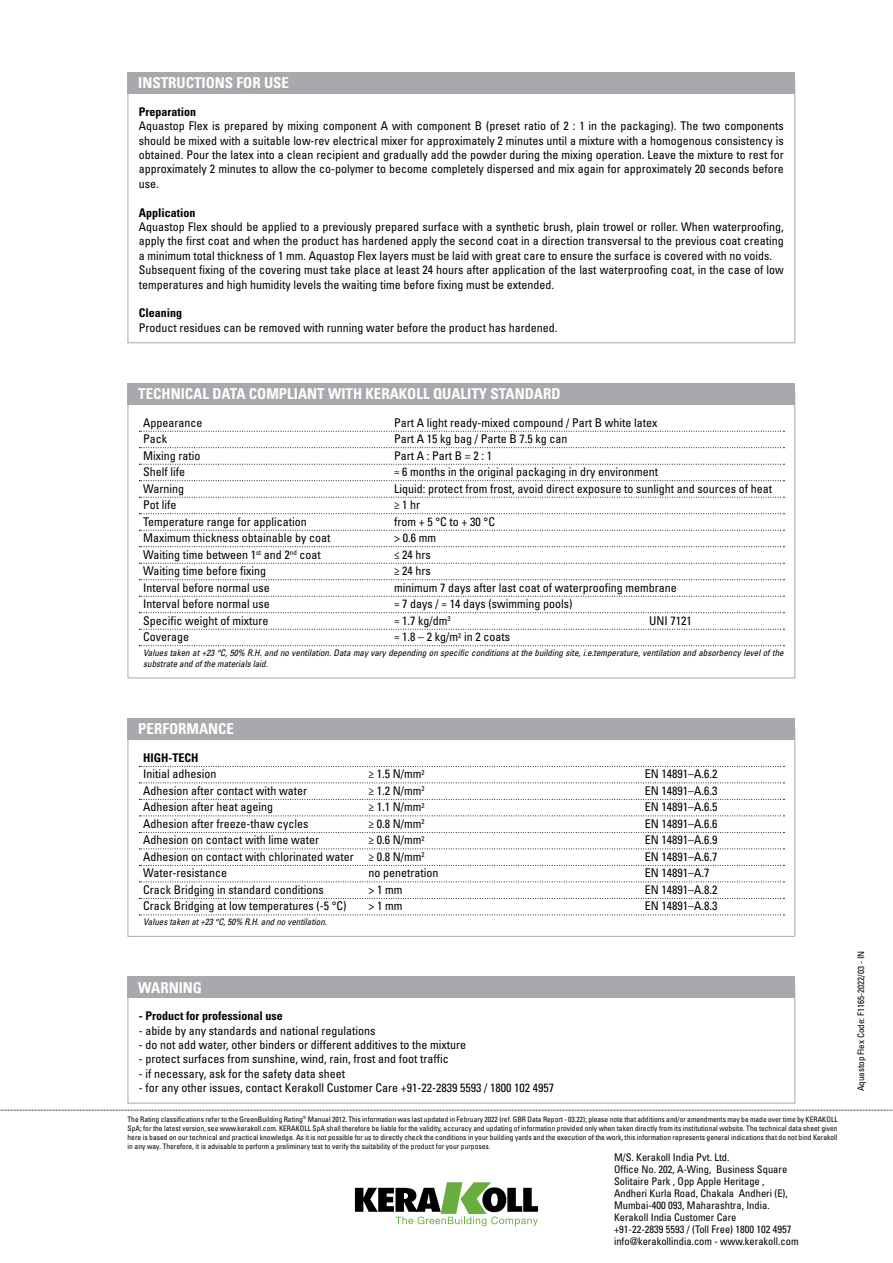
<style>
.page{position:relative;width:893px;height:1263px;background:#fff}
.page>*{position:absolute;margin:0;border:0;box-sizing:border-box;transform-origin:0 0}
.t1{font:700 condensed 15px "Univers LT Std";color:#fff}
.t2{font:condensed 12px/14.4px "Univers LT Std";color:#000;text-align:justify}
.t3{font:700 condensed 12px "Univers LT Std";color:#000}
.t4{font:condensed 10.5px/12px "Univers LT Std";color:#000}
.t5{font:italic condensed 9px/10.8px "Univers LT Std";color:#000}
.t6{font:condensed 9px "Univers LT Std";color:#000}
.t7{font:condensed 7.5px/9px "Univers LT Std";color:#000;text-align:justify}
</style>
<div class="page">
<svg style="left:0;top:1110px;width:893px;height:1px"></svg>
<svg style="left:355px;top:1182px;width:183px;height:44px"></svg>
<svg style="left:139px;top:431px;width:645px;height:1px"></svg>
<svg style="left:139px;top:447px;width:645px;height:1px"></svg>
<svg style="left:139px;top:464px;width:645px;height:1px"></svg>
<svg style="left:139px;top:480px;width:645px;height:1px"></svg>
<svg style="left:139px;top:497px;width:645px;height:1px"></svg>
<svg style="left:139px;top:513px;width:645px;height:1px"></svg>
<svg style="left:139px;top:530px;width:645px;height:1px"></svg>
<svg style="left:139px;top:546px;width:645px;height:1px"></svg>
<svg style="left:139px;top:563px;width:645px;height:1px"></svg>
<svg style="left:139px;top:579px;width:645px;height:1px"></svg>
<svg style="left:139px;top:596px;width:645px;height:1px"></svg>
<svg style="left:139px;top:612px;width:645px;height:1px"></svg>
<svg style="left:139px;top:629px;width:645px;height:1px"></svg>
<svg style="left:139px;top:645px;width:645px;height:1px"></svg>
<div style="left:128px;top:383px;width:667px;height:21px;background:#a7a9ac"></div>
<div style="left:128px;top:985px;width:667px;height:118px;border:1px solid #a7a9ac"></div>
<div style="left:128px;top:977px;width:667px;height:21px;background:#a7a9ac"></div>
<svg style="left:139px;top:766px;width:645px;height:1px"></svg>
<svg style="left:139px;top:782px;width:645px;height:1px"></svg>
<svg style="left:139px;top:799px;width:645px;height:1px"></svg>
<svg style="left:139px;top:815px;width:645px;height:1px"></svg>
<svg style="left:139px;top:832px;width:645px;height:1px"></svg>
<svg style="left:139px;top:848px;width:645px;height:1px"></svg>
<svg style="left:139px;top:865px;width:645px;height:1px"></svg>
<svg style="left:139px;top:881px;width:645px;height:1px"></svg>
<svg style="left:139px;top:898px;width:645px;height:1px"></svg>
<svg style="left:139px;top:914px;width:645px;height:1px"></svg>
<div style="left:128px;top:718px;width:667px;height:21px;background:#a7a9ac"></div>
<div style="left:128px;top:72px;width:667px;height:22px;background:#a7a9ac"></div>
<p class="t1" style="left:138px;top:74px;width:152px">INSTRUCTIONS FOR USE</p>
<p class="t3" style="left:139px;top:104px;width:59px">Preparation</p>
<p class="t2" style="left:139px;top:119px;width:646px">Aquastop Flex is prepared by mixing component A with component B (preset ratio of 2 : 1 in the packaging). The two components should be mixed with a suitable low-rev electrical mixer for approximately 2 minutes until a mixture with a homogenous consistency is obtained. Pour the latex into a clean recipient and gradually add the powder during the mixing operation. Leave the mixture to rest for approximately 2 minutes to allow the co-polymer to become completely dispersed and mix again for approximately 20 seconds before use.</p>
<p class="t3" style="left:139px;top:205px;width:58px">Application</p>
<p class="t2" style="left:139px;top:219px;width:646px;text-align:left">Aquastop Flex should be applied to a previously prepared surface with a synthetic brush, plain trowel or roller. When waterproofing, apply the first coat and when the product has hardened apply the second coat in a direction transversal to the previous coat creating a minimum total thickness of 1 mm. Aquastop Flex layers must be laid with great care to ensure the surface is covered with no voids.<br>Subsequent fixing of the covering must take place at least 24 hours after application of the last waterproofing coat, in the case of low temperatures and high humidity levels the waiting time before fixing must be extended.</p>
<p class="t3" style="left:139px;top:306px;width:45px">Cleaning</p>
<p class="t2" style="left:139px;top:320px;width:420px">Product residues can be removed with running water before the product has hardened.</p>
<p class="t1" style="left:138px;top:385px;width:424px">TECHNICAL DATA COMPLIANT WITH KERAKOLL QUALITY STANDARD</p>
<p class="t2" style="left:143px;top:415px;width:61px">Appearance</p>
<p class="t2" style="left:394px;top:415px;width:265px">Part A light ready-mixed compound / Part B white latex</p>
<p class="t2" style="left:143px;top:431px;width:25px">Pack</p>
<p class="t2" style="left:394px;top:431px;width:175px">Part A 15 kg bag / Parte B 7.5 kg can</p>
<p class="t2" style="left:143px;top:448px;width:59px">Mixing ratio</p>
<p class="t2" style="left:394px;top:448px;width:99px">Part A : Part B = 2 : 1</p>
<p class="t2" style="left:143px;top:464px;width:43px">Shelf life</p>
<p class="t2" style="left:394px;top:464px;width:266px">≈ 6 months in the original packaging in dry environment</p>
<p class="t2" style="left:143px;top:481px;width:42px">Warning</p>
<p class="t2" style="left:394px;top:481px;width:379px">Liquid: protect from frost, avoid direct exposure to sunlight and sources of heat</p>
<p class="t2" style="left:143px;top:497px;width:35px">Pot life</p>
<p class="t2" style="left:394px;top:497px;width:28px">≥ 1 hr</p>
<p class="t2" style="left:143px;top:514px;width:165px">Temperature range for application</p>
<p class="t2" style="left:394px;top:514px;width:102px">from + 5 °C to + 30 °C</p>
<p class="t2" style="left:143px;top:530px;width:189px">Maximum thickness obtainable by coat</p>
<p class="t2" style="left:394px;top:530px;width:43px">&gt; 0.6 mm</p>
<p class="t2" style="left:143px;top:547px;width:179px">Waiting time between 1<sup>st</sup> and 2<sup>nd</sup> coat</p>
<p class="t2" style="left:394px;top:547px;width:38px">≤ 24 hrs</p>
<p class="t2" style="left:143px;top:563px;width:124px">Waiting time before fixing</p>
<p class="t2" style="left:394px;top:563px;width:38px">≥ 24 hrs</p>
<p class="t2" style="left:143px;top:580px;width:128px">Interval before normal use</p>
<p class="t2" style="left:394px;top:580px;width:284px">minimum 7 days after last coat of waterproofing membrane</p>
<p class="t2" style="left:143px;top:596px;width:128px">Interval before normal use</p>
<p class="t2" style="left:394px;top:596px;width:180px">≈ 7 days / ≈ 14 days (swimming pools)</p>
<p class="t2" style="left:143px;top:613px;width:127px">Specific weight of mixture</p>
<p class="t2" style="left:394px;top:613px;width:58px">≈ 1.7 kg/dm<sup>3</sup></p>
<p class="t2" style="left:649px;top:613px;width:44px">UNI 7121</p>
<p class="t2" style="left:143px;top:629px;width:47px">Coverage</p>
<p class="t2" style="left:394px;top:629px;width:117px">≈ 1.8 – 2 kg/m<sup>2</sup> in 2 coats</p>
<p class="t5" style="left:143px;top:647px;width:642px">Values taken at +23 °C, 50% R.H. and no ventilation. Data may vary depending on specific conditions at the building site, i.e.temperature, ventilation and absorbency level of the substrate and of the materials laid.</p>
<p class="t1" style="left:138px;top:720px;width:97px">PERFORMANCE</p>
<p class="t3" style="left:143px;top:750px;width:57px">HIGH-TECH</p>
<p class="t2" style="left:143px;top:767px;width:75px">Initial adhesion</p>
<p class="t2" style="left:369px;top:767px;width:57px">≥ 1.5 N/mm<sup>2</sup></p>
<p class="t2" style="left:645px;top:767px;width:74px">EN 14891–A.6.2</p>
<p class="t2" style="left:143px;top:783px;width:165px">Adhesion after contact with water</p>
<p class="t2" style="left:369px;top:783px;width:57px">≥ 1.2 N/mm<sup>2</sup></p>
<p class="t2" style="left:645px;top:783px;width:74px">EN 14891–A.6.3</p>
<p class="t2" style="left:143px;top:800px;width:131px">Adhesion after heat ageing</p>
<p class="t2" style="left:369px;top:800px;width:57px">≥ 1.1 N/mm<sup>2</sup></p>
<p class="t2" style="left:645px;top:800px;width:74px">EN 14891–A.6.5</p>
<p class="t2" style="left:143px;top:816px;width:167px">Adhesion after freeze-thaw cycles</p>
<p class="t2" style="left:369px;top:816px;width:57px">≥ 0.8 N/mm<sup>2</sup></p>
<p class="t2" style="left:645px;top:816px;width:74px">EN 14891–A.6.6</p>
<p class="t2" style="left:143px;top:833px;width:177px">Adhesion on contact with lime water</p>
<p class="t2" style="left:369px;top:833px;width:57px">≥ 0.6 N/mm<sup>2</sup></p>
<p class="t2" style="left:645px;top:833px;width:74px">EN 14891–A.6.9</p>
<p class="t2" style="left:143px;top:849px;width:283px">Adhesion on contact with chlorinated water ≥ 0.8 N/mm<sup>2</sup></p>
<p class="t2" style="left:645px;top:849px;width:74px">EN 14891–A.6.7</p>
<p class="t2" style="left:143px;top:866px;width:85px">Water-resistance</p>
<p class="t2" style="left:369px;top:866px;width:71px">no penetration</p>
<p class="t2" style="left:645px;top:866px;width:66px">EN 14891–A.7</p>
<p class="t2" style="left:143px;top:882px;width:182px">Crack Bridging in standard conditions</p>
<p class="t2" style="left:369px;top:882px;width:35px">&gt; 1 mm</p>
<p class="t2" style="left:645px;top:882px;width:74px">EN 14891–A.8.2</p>
<p class="t2" style="left:143px;top:899px;width:205px">Crack Bridging at low temperatures (-5 °C)</p>
<p class="t2" style="left:369px;top:899px;width:35px">&gt; 1 mm</p>
<p class="t2" style="left:645px;top:899px;width:74px">EN 14891–A.8.3</p>
<p class="t5" style="left:143px;top:917px;width:185px">Values taken at +23 °C, 50% R.H. and no ventilation.</p>
<p class="t1" style="left:138px;top:978px;width:65px">WARNING</p>
<p class="t3" style="left:139px;top:1008px;width:145px">- Product for professional use</p>
<p class="t2" style="left:139px;top:1023px;width:238px">- abide by any standards and national regulations</p>
<p class="t2" style="left:139px;top:1037px;width:329px">- do not add water, other binders or different additives to the mixture</p>
<p class="t2" style="left:139px;top:1052px;width:311px">- protect surfaces from sunshine, wind, rain, frost and foot traffic</p>
<p class="t2" style="left:139px;top:1066px;width:208px">- if necessary, ask for the safety data sheet</p>
<p class="t2" style="left:139px;top:1080px;width:417px">- for any other issues, contact Kerakoll Customer Care +91-22-2839 5593 / 1800 102 4957</p>
<p class="t7" style="left:128px;top:1114px;width:712px">The Rating classifications refer to the GreenBuilding Rating<sup>®</sup> Manual 2012. This information was last updated in February 2022 (ref. GBR Data Report - 03.22); please note that additions and/or amendments may be made over time by KERAKOLL SpA; for the latest version, see www.kerakoll.com. KERAKOLL SpA shall therefore be liable for the validity, accuracy and updating of information provided only when taken directly from its institutional website. The technical data sheet given here is based on our technical and practical knowledge. As it is not possible for us to directly check the conditions in your building yards and the execution of the work, this information represents general indications that do not bind Kerakoll in any way. Therefore, it is advisable to perform a preliminary test to verify the suitability of the product for your purposes.</p>
<p class="t4" style="left:614px;top:1151px;width:186px">M/S. Kerakoll India Pvt. Ltd.<br>Office No. 202, A-Wing, Business Square Solitaire Park , Opp Apple Heritage , Andheri Kurla Road, Chakala Andheri (E), Mumbai-400 093, Maharashtra, India.<br>Kerakoll India Customer Care<br>+91-22-2839 5593 / (Toll Free) 1800 102 4957 info@kerakollindia.com - www.kerakoll.com</p>
<p class="t6" style="left:855px;top:1091px;width:142px;rotate:-90deg">Aquastop Flex Code: F1165-2022/03 - IN</p>
</div>
